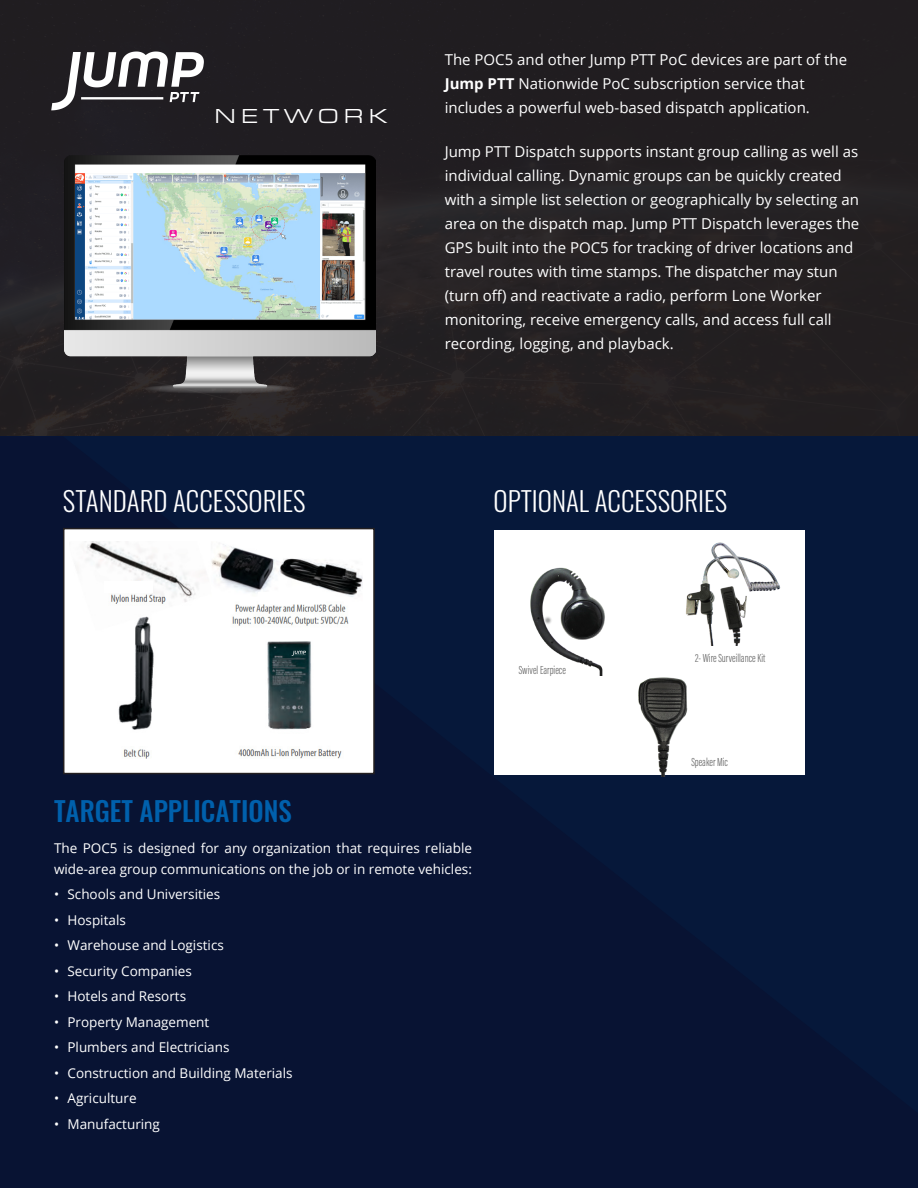
<style>
.page{position:relative;width:918px;height:1188px;background:#fff}
.page>*{position:absolute;margin:0;border:0;box-sizing:border-box;transform-origin:0 0}
.t1{font:300 27px "Oswald";color:#fff}
.t2{font:500 27px "Oswald";color:#0060ac}
.t3{font:21px "Eurostile Ext";letter-spacing:.24em;color:#fff}
.t4{font:15px/24px "Open Sans";color:#fff}
.t5{font:13.5px/21px "Open Sans";color:#fff}
.t6{font:12px "Acumin Variable Concept";color:#646464}
.s1{font-weight:700}
</style>
<div class="page">
<div style="left:0;top:0;width:918px;height:436px;background:#221e21"></div>
<div style="left:0;top:436px;width:918px;height:752px;background:#081333"></div>
<img style="left:64px;top:156px;width:312px;height:237px">
<img style="left:75px;top:173px;width:290px;height:149px">
<div style="left:64px;top:529px;width:310px;height:245px;background:#fff"></div>
<div style="left:63px;top:528px;width:312px;height:246px;border:2px solid #231f20"></div>
<img style="left:85px;top:541px;width:278px;height:218px">
<div style="left:111px;top:734px;width:49px;height:12px;background:#fff"></div>
<div style="left:267px;top:734px;width:49px;height:12px;background:#fff"></div>
<div style="left:258px;top:592px;width:68px;height:12px;background:#fff"></div>
<div style="left:104px;top:581px;width:49px;height:11px;background:#fff"></div>
<img style="left:40px;top:37px;width:175px;height:85px">
<div style="left:494px;top:530px;width:310px;height:245px;background:#fff"></div>
<img style="left:636px;top:677px;width:52px;height:99px">
<img style="left:530px;top:567px;width:75px;height:109px">
<img style="left:686px;top:542px;width:95px;height:103px">
<img style="left:291px;top:649px;width:15px;height:8px">
<h2 class="t3" style="left:215px;top:102px;width:174px">NETWORK</h2>
<p class="t4" style="left:445px;top:47px;width:404px">The POC5 and other Jump PTT PoC devices are part of the<br><span class="s1">Jump PTT</span> Nationwide PoC subscription service that includes a powerful web-based dispatch application.</p>
<p class="t4" style="left:445px;top:139px;width:416px">Jump PTT Dispatch supports instant group calling as well as individual calling. Dynamic groups can be quickly created with a simple list selection or geographically by selecting an area on the dispatch map. Jump PTT Dispatch leverages the GPS built into the POC5 for tracking of driver locations and travel routes with time stamps. The dispatcher may stun (turn off) and reactivate a radio, perform Lone Worker monitoring, receive emergency calls, and access full call recording, logging, and playback.</p>
<p class="t1" style="left:63px;top:477px;width:244px">STANDARD ACCESSORIES</p>
<p class="t1" style="left:494px;top:477px;width:235px">OPTIONAL ACCESSORIES</p>
<p class="t6" style="left:519px;top:662px;width:49px">Swivel Earpiece</p>
<p class="t2" style="left:54px;top:797px;width:239px">TARGET APPLICATIONS</p>
<p class="t5" style="left:54px;top:837px;width:420px">The POC5 is designed for any organization that requires reliable wide-area group communications on the job or in remote vehicles:</p>
<p class="t5" style="left:54px;top:883px;width:168px">• Schools and Universities</p>
<p class="t5" style="left:54px;top:909px;width:73px">• Hospitals</p>
<p class="t5" style="left:54px;top:934px;width:171px">• Warehouse and Logistics</p>
<p class="t5" style="left:54px;top:960px;width:139px">• Security Companies</p>
<p class="t5" style="left:54px;top:985px;width:134px">• Hotels and Resorts</p>
<p class="t5" style="left:54px;top:1011px;width:157px">• Property Management</p>
<p class="t5" style="left:54px;top:1036px;width:177px">• Plumbers and Electricians</p>
<p class="t5" style="left:54px;top:1062px;width:240px">• Construction and Building Materials</p>
<p class="t5" style="left:54px;top:1087px;width:84px">• Agriculture</p>
<p class="t5" style="left:54px;top:1113px;width:107px">• Manufacturing</p>
<p class="t6" style="left:695px;top:650px;width:72px">2- Wire Surveillance Kit</p>
<p class="t6" style="left:691px;top:754px;width:38px">Speaker Mic</p>
</div>
